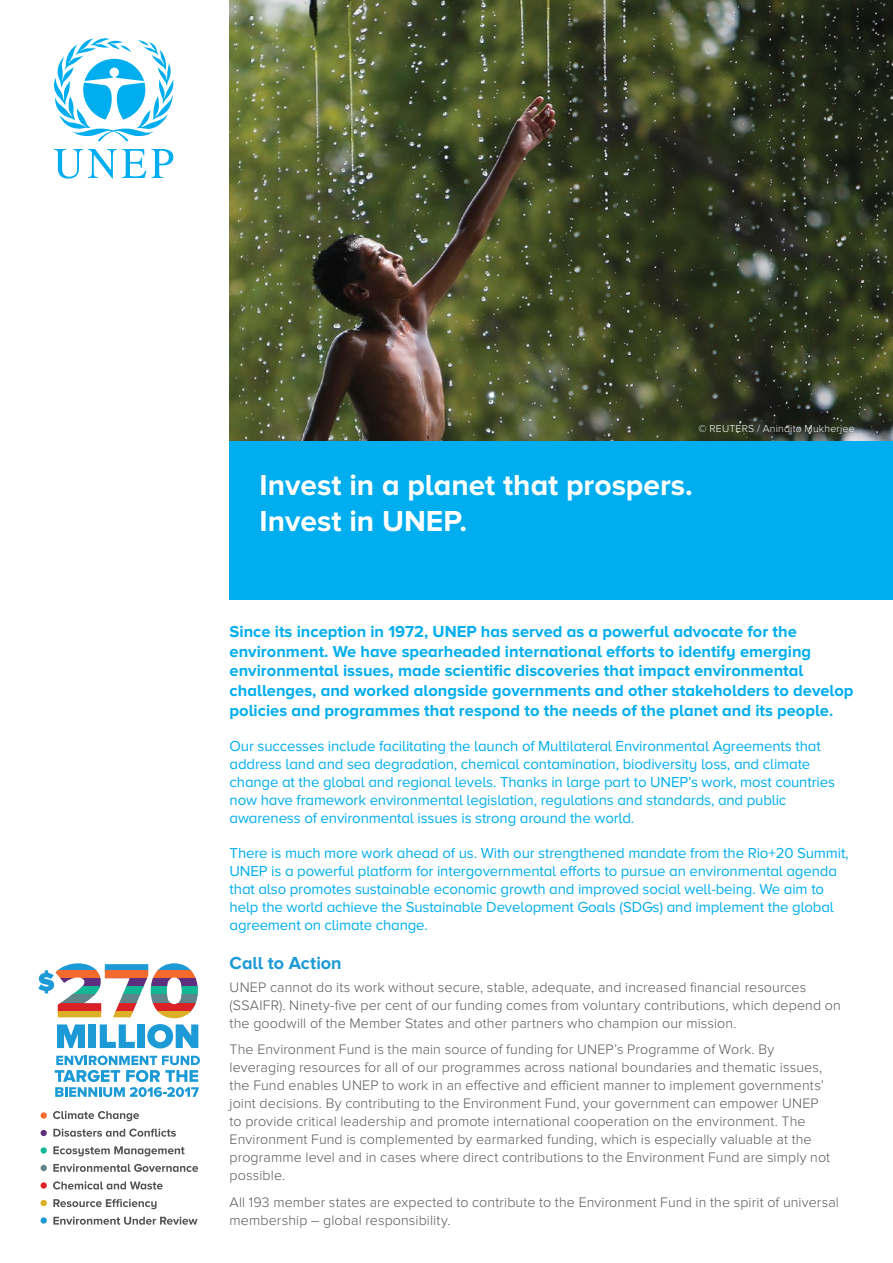
<style>
.page{position:relative;width:893px;height:1263px;background:#fff}
.page>*{position:absolute;margin:0;border:0;box-sizing:border-box;transform-origin:0 0}
.t1{font:700 30px/36px "Proxima Nova A";color:#fff}
.t2{font:700 18px "Proxima Nova A";letter-spacing:-.005em;color:#1c9ad6}
.t3{font:700 16.5px/19.8px "Proxima Nova A";color:#00aeef}
.t4{font:15px/18px "Proxima Nova A";letter-spacing:-.01em;color:#00aeef}
.t5{font:300 14.25px/18px "Proxima Nova";letter-spacing:.005em;color:#58595b}
.t6{font:300 10.5px "Proxima Nova";letter-spacing:.02em;color:#fff}
</style>
<div class="page">
<img style="left:230px;top:0;width:663px;height:441px">
<div style="left:230px;top:441px;width:663px;height:159px;background:#00aeef"></div>
<svg style="left:53px;top:1111px;width:86px;height:10px"></svg>
<svg style="left:53px;top:1128px;width:123px;height:9px"></svg>
<svg style="left:53px;top:1146px;width:132px;height:10px"></svg>
<svg style="left:53px;top:1164px;width:145px;height:8px"></svg>
<svg style="left:53px;top:1181px;width:110px;height:8px"></svg>
<svg style="left:53px;top:1199px;width:104px;height:10px"></svg>
<svg style="left:53px;top:1216px;width:144px;height:9px"></svg>
<svg style="left:41px;top:1112px;width:6px;height:6px"></svg>
<svg style="left:41px;top:1130px;width:6px;height:6px"></svg>
<svg style="left:41px;top:1147px;width:6px;height:6px"></svg>
<svg style="left:41px;top:1165px;width:6px;height:6px"></svg>
<svg style="left:41px;top:1182px;width:6px;height:6px"></svg>
<svg style="left:41px;top:1200px;width:6px;height:6px"></svg>
<svg style="left:41px;top:1217px;width:6px;height:6px"></svg>
<svg style="left:57px;top:1024px;width:28px;height:24px"></svg>
<div style="left:89px;top:1024px;width:7px;height:24px;background:#1c9ad6"></div>
<svg style="left:100px;top:1024px;width:35px;height:24px"></svg>
<div style="left:138px;top:1024px;width:7px;height:24px;background:#1c9ad6"></div>
<svg style="left:147px;top:1024px;width:51px;height:24px"></svg>
<svg style="left:38px;top:970px;width:16px;height:23px"></svg>
<svg style="left:58px;top:963px;width:133px;height:7px"></svg>
<svg style="left:55px;top:970px;width:141px;height:8px"></svg>
<svg style="left:60px;top:978px;width:138px;height:8px"></svg>
<svg style="left:71px;top:986px;width:127px;height:9px"></svg>
<svg style="left:60px;top:995px;width:138px;height:8px"></svg>
<svg style="left:57px;top:1003px;width:139px;height:8px"></svg>
<svg style="left:57px;top:1011px;width:134px;height:7px"></svg>
<svg style="left:55px;top:1055px;width:145px;height:42px"></svg>
<svg style="left:54px;top:38px;width:120px;height:104px"></svg>
<svg style="left:54px;top:149px;width:119px;height:30px"></svg>
<p class="t6" style="left:698px;top:423px;width:158px">© REUTERS / Anindito Mukherjee</p>
<h1 class="t1" style="left:260px;top:466px;width:435px">Invest in a planet that prospers.<br>Invest in UNEP.</h1>
<p class="t3" style="left:230px;top:621px;width:625px">Since its inception in 1972, UNEP has served as a powerful advocate for the environment. We have spearheaded international efforts to identify emerging environmental issues, made scientific discoveries that impact environmental challenges, and worked alongside governments and other stakeholders to develop policies and programmes that respond to the needs of the planet and its people.</p>
<p class="t4" style="left:230px;top:737px;width:607px">Our successes include facilitating the launch of Multilateral Environmental Agreements that address land and sea degradation, chemical contamination, biodiversity loss, and climate change at the global and regional levels. Thanks in large part to UNEP’s work, most countries now have framework environmental legislation, regulations and standards, and public awareness of environmental issues is strong around the world.</p>
<p class="t4" style="left:230px;top:844px;width:621px">There is much more work ahead of us. With our strengthened mandate from the Rio+20 Summit, UNEP is a powerful platform for intergovernmental efforts to pursue an environmental agenda that also promotes sustainable economic growth and improved social well-being. We aim to help the world achieve the Sustainable Development Goals (SDGs) and implement the global agreement on climate change.</p>
<p class="t2" style="left:230px;top:953px;width:113px">Call to Action</p>
<p class="t5" style="left:230px;top:978px;width:613px">UNEP cannot do its work without secure, stable, adequate, and increased financial resources (SSAIFR). Ninety-five per cent of our funding comes from voluntary contributions, which depend on the goodwill of the Member States and other partners who champion our mission.</p>
<p class="t5" style="left:230px;top:1040px;width:602px">The Environment Fund is the main source of funding for UNEP’s Programme of Work. By leveraging resources for all of our programmes across national boundaries and thematic issues, the Fund enables UNEP to work in an effective and efficient manner to implement governments’ joint decisions. By contributing to the Environment Fund, your government can empower UNEP to provide critical leadership and promote international cooperation on the environment. The Environment Fund is complemented by earmarked funding, which is especially valuable at the programme level and in cases where direct contributions to the Environment Fund are simply not possible.</p>
<p class="t5" style="left:230px;top:1193px;width:611px">All 193 member states are expected to contribute to the Environment Fund in the spirit of universal membership – global responsibility.</p>
</div>
